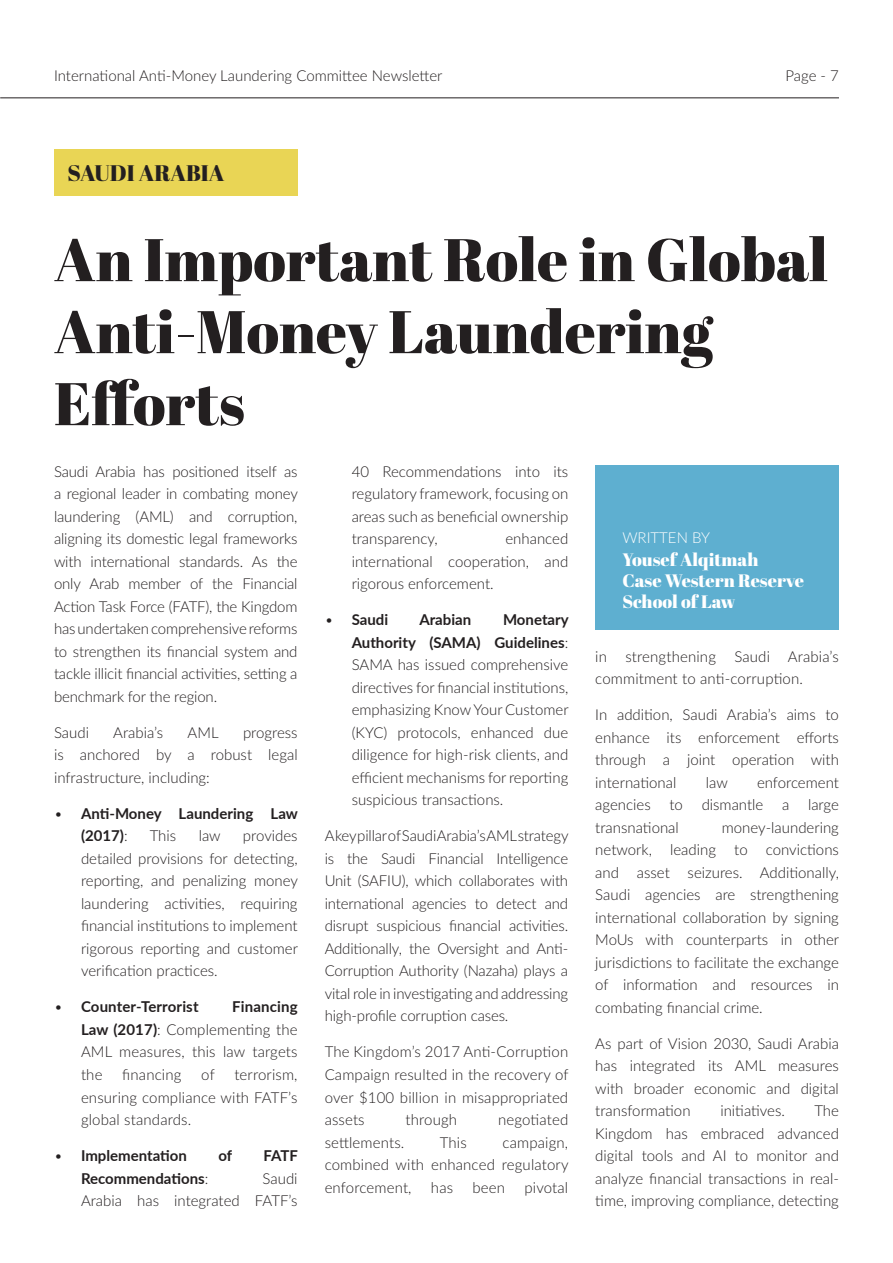
<style>
.page{position:relative;width:893px;height:1263px;background:#fff}
.page>*{position:absolute;margin:0;border:0;box-sizing:border-box;transform-origin:0 0}
._40pt_Size_Align_Left{font:60px/72px "Abril Fatface";color:#231f20}
._12pt_Size_Align_Left{font:22.5px "Abril Fatface";color:#231f20}
._12pt_Size_Align_Left-2{font:18px/21px "Abril Fatface";color:#fff}
._10pt_Size_Align_Left_Justify{font:300 15px/22.5px "Lato";color:#231f20;text-align:justify}
.t1{font:700 15px/22.5px "Lato";color:#231f20}
._10pt_Size_Align_Left{font:300 15px "Lato";color:#fff}
.s1{font-weight:300}
.s2{font-weight:700}
</style>
<div class="page">
<div style="left:54px;top:149px;width:244px;height:47px;background:#e9d555"></div>
<hr style="left:0;top:98px;width:839px;height:1px;background:#231f20">
<div style="left:595px;top:465px;width:244px;height:164px;background:#5eafd0"></div>
<p class="_10pt_Size_Align_Left_Justify" style="left:54px;top:64px;width:390px">International Anti-Money Laundering Committee Newsletter</p>
<p class="_10pt_Size_Align_Left_Justify" style="left:785px;top:64px;width:55px">Page - 7</p>
<p class="_12pt_Size_Align_Left" style="left:68px;top:157px;width:159px">SAUDI ARABIA</p>
<p class="_40pt_Size_Align_Left" style="left:54px;top:222px;width:775px">An Important Role in Global<br>Anti-Money Laundering<br>Efforts</p>
<p class="_10pt_Size_Align_Left_Justify" style="left:54px;top:460px;width:245px">Saudi Arabia has positioned itself as a regional leader in combating money laundering (AML) and corruption, aligning its domestic legal frameworks with international standards. As the only Arab member of the Financial Action Task Force (FATF), the Kingdom has undertaken comprehensive reforms to strengthen its financial system and tackle illicit financial activities, setting a benchmark for the region.</p>
<p class="_10pt_Size_Align_Left_Justify" style="left:54px;top:721px;width:37px">Saudi</p>
<p class="_10pt_Size_Align_Left_Justify" style="left:113px;top:721px;width:52px">Arabia’s</p>
<p class="_10pt_Size_Align_Left_Justify" style="left:188px;top:721px;width:33px">AML</p>
<p class="_10pt_Size_Align_Left_Justify" style="left:54px;top:721px;width:245px;text-indent:189px">progress is anchored by a robust legal infrastructure, including:</p>
<p class="t1" style="left:81px;top:801px;width:218px;text-indent:-27px"><span class="s1">•</span> Anti-Money Laundering Law (2017)<span class="s1">:</span></p>
<p class="_10pt_Size_Align_Left_Justify" style="left:81px;top:824px;width:218px;text-indent:162px">provides detailed provisions for detecting, reporting, and penalizing money laundering activities, requiring financial institutions to implement rigorous reporting and customer verification practices.</p>
<p class="t1" style="left:54px;top:995px;width:146px"><span class="s1">•</span> Counter-Terrorist</p>
<p class="_10pt_Size_Align_Left_Justify" style="left:150px;top:824px;width:28px">This</p>
<p class="_10pt_Size_Align_Left_Justify" style="left:199px;top:824px;width:24px">law</p>
<p class="_10pt_Size_Align_Left_Justify" style="left:81px;top:995px;width:218px;text-indent:151px"><span class="s2">Financing Law (2017)</span>: Complementing the AML measures, this law targets the</p>
<p class="_10pt_Size_Align_Left_Justify" style="left:122px;top:1063px;width:61px">financing</p>
<p class="_10pt_Size_Align_Left_Justify" style="left:201px;top:1063px;width:15px">of</p>
<p class="_10pt_Size_Align_Left_Justify" style="left:81px;top:1063px;width:218px;text-indent:153px">terrorism, ensuring compliance with FATF’s global standards.</p>
<p class="t1" style="left:54px;top:1143px;width:134px"><span class="s1">•</span> Implementation</p>
<p class="t1" style="left:218px;top:1143px;width:15px">of</p>
<p class="t1" style="left:264px;top:1143px;width:36px">FATF</p>
<p class="t1" style="left:81px;top:1166px;width:129px">Recommendations<span class="s1">:</span></p>
<p class="_10pt_Size_Align_Left_Justify" style="left:81px;top:1166px;width:218px;text-align:right">Saudi<br>Arabia has integrated FATF’s</p>
<p class="_10pt_Size_Align_Left_Justify" style="left:352px;top:460px;width:218px">40 Recommendations into its regulatory framework, focusing on areas such as beneficial ownership transparency,</p>
<p class="_10pt_Size_Align_Left_Justify" style="left:352px;top:527px;width:218px;text-indent:154px">enhanced international cooperation, and rigorous enforcement.</p>
<p class="t1" style="left:325px;top:608px;width:65px"><span class="s1">•</span> Saudi</p>
<p class="t1" style="left:419px;top:608px;width:53px">Arabian</p>
<p class="_10pt_Size_Align_Left_Justify" style="left:352px;top:608px;width:218px;text-indent:151px"><span class="s2">Monetary Authority (SAMA) Guidelines</span>:<br>SAMA has issued comprehensive directives for financial institutions, emphasizing Know Your Customer (KYC) protocols, enhanced due diligence for high-risk clients, and efficient mechanisms for reporting suspicious transactions.</p>
<p class="_10pt_Size_Align_Left_Justify" style="left:325px;top:824px;width:245px">A key pillar of Saudi Arabia’s AML strategy is the Saudi Financial Intelligence Unit (SAFIU), which collaborates with international agencies to detect and disrupt suspicious financial activities.<br>Additionally, the Oversight and Anti-Corruption Authority (Nazaha) plays a vital role in investigating and addressing high-profile corruption cases.</p>
<p class="_10pt_Size_Align_Left_Justify" style="left:325px;top:1040px;width:245px">The Kingdom’s 2017 Anti-Corruption Campaign resulted in the recovery of over $100 billion in misappropriated assets</p>
<p class="_10pt_Size_Align_Left_Justify" style="left:406px;top:1108px;width:53px">through</p>
<p class="_10pt_Size_Align_Left_Justify" style="left:498px;top:1108px;width:72px">negotiated</p>
<p class="_10pt_Size_Align_Left_Justify" style="left:325px;top:1130px;width:81px">settlements.</p>
<p class="_10pt_Size_Align_Left_Justify" style="left:440px;top:1130px;width:28px">This</p>
<p class="_10pt_Size_Align_Left_Justify" style="left:325px;top:1130px;width:245px;text-indent:178px">campaign, combined with enhanced regulatory enforcement,</p>
<p class="_10pt_Size_Align_Left_Justify" style="left:431px;top:1175px;width:24px">has</p>
<p class="_10pt_Size_Align_Left_Justify" style="left:472px;top:1175px;width:34px">been</p>
<p class="_10pt_Size_Align_Left_Justify" style="left:524px;top:1175px;width:45px">pivotal</p>
<p class="_10pt_Size_Align_Left" style="left:622px;top:527px;width:89px">WRITTEN BY</p>
<p class="_12pt_Size_Align_Left-2" style="left:622px;top:548px;width:138px">Yousef Alqitmah</p>
<p class="_12pt_Size_Align_Left-2" style="left:622px;top:569px;width:183px">Case Western Reserve<br>School of Law</p>
<p class="_10pt_Size_Align_Left_Justify" style="left:595px;top:645px;width:245px">in strengthening Saudi Arabia’s commitment to anti-corruption.</p>
<p class="_10pt_Size_Align_Left_Justify" style="left:595px;top:703px;width:245px">In addition, Saudi Arabia’s aims to enhance its enforcement efforts through a joint operation with international</p>
<p class="_10pt_Size_Align_Left_Justify" style="left:706px;top:771px;width:24px">law</p>
<p class="_10pt_Size_Align_Left_Justify" style="left:595px;top:771px;width:245px;text-indent:162px">enforcement agencies to dismantle a large transnational</p>
<p class="_10pt_Size_Align_Left_Justify" style="left:595px;top:816px;width:245px;text-indent:127px">money-laundering network, leading to convictions and asset seizures. Additionally, Saudi agencies are strengthening international collaboration by signing MoUs with counterparts in other jurisdictions to facilitate the exchange of information and resources in combating financial crime.</p>
<p class="_10pt_Size_Align_Left_Justify" style="left:595px;top:1032px;width:245px">As part of Vision 2030, Saudi Arabia has integrated its AML measures with broader economic and digital transformation</p>
<p class="_10pt_Size_Align_Left_Justify" style="left:595px;top:1099px;width:245px;text-indent:219px">The Kingdom has embraced advanced digital tools and AI to monitor and analyze financial transactions in real&shy;time, improving compliance, detecting</p>
<p class="_10pt_Size_Align_Left_Justify" style="left:720px;top:1099px;width:66px">initiatives.</p>
</div>
